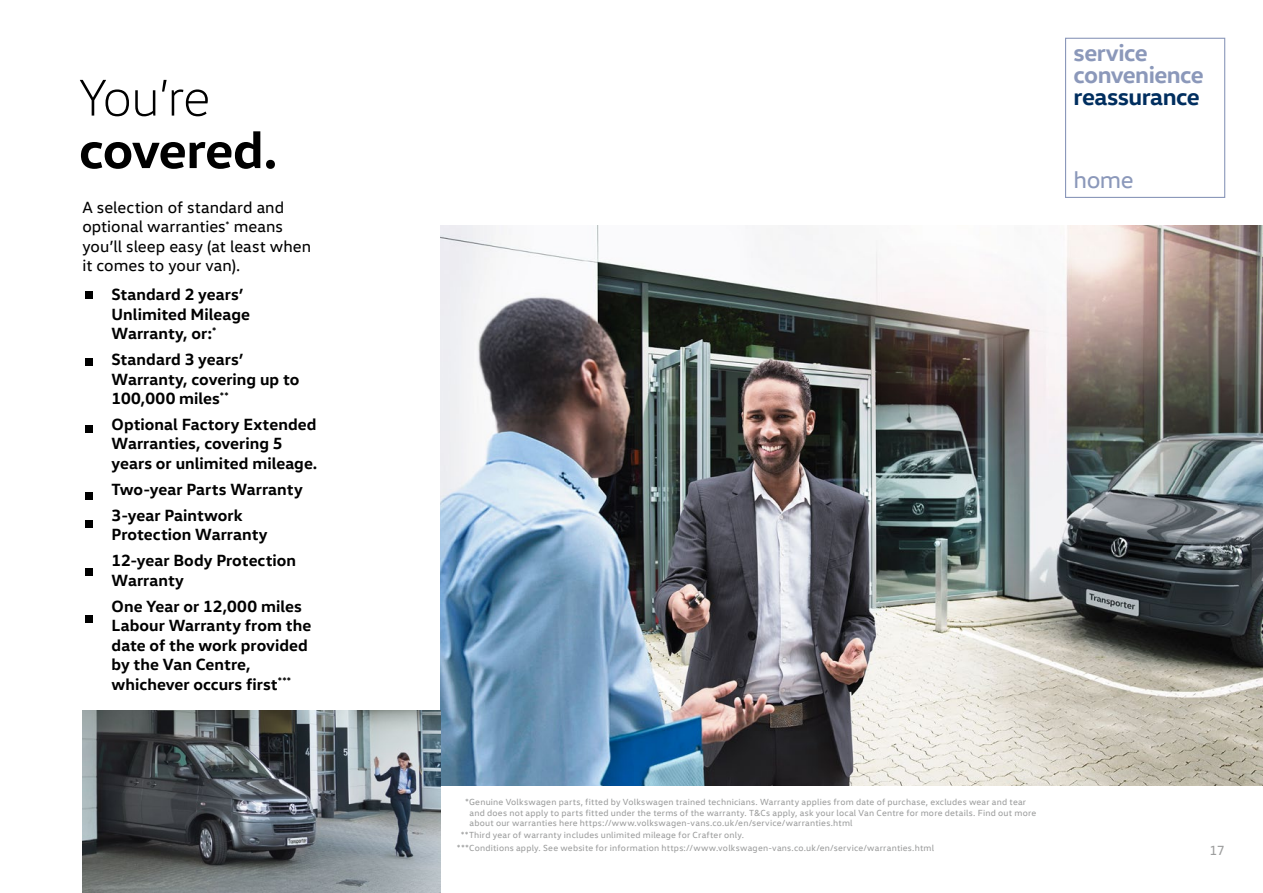
<style>
.page{position:relative;width:1263px;height:893px;background:#fff}
.page>*{position:absolute;margin:0;border:0;box-sizing:border-box;transform-origin:0 0}
.t1{font:700 52.5px "VW Head";letter-spacing:-.025em;color:#000}
.t2{font:300 52.5px "VW Head";color:#000}
.t3{font:700 24px/21.8px "VW Head";letter-spacing:-.025em;color:#8b98ba}
.t4{font:700 24px "VW Head";letter-spacing:-.025em;color:#002e5f}
.t5{font:24px "VW Head";color:#8b98ba}
.t6{font:700 16.5px/19.5px "VW Head";color:#000}
.t7{font:16.5px/19.5px "VW Head";color:#000}
.t8{font:13.5px "VW Head";color:#9c9d9d}
.t9{font:9px/10.5px "VW Head";letter-spacing:.025em;color:#9c9d9d}
</style>
<div class="page">
<img style="left:440px;top:225px;width:823px;height:561px">
<img style="left:82px;top:710px;width:358px;height:183px">
<div style="left:86px;top:292px;width:7px;height:7px;background:#000"></div>
<div style="left:86px;top:426px;width:7px;height:7px;background:#000"></div>
<div style="left:86px;top:358px;width:7px;height:7px;background:#000"></div>
<div style="left:86px;top:493px;width:7px;height:7px;background:#000"></div>
<div style="left:86px;top:568px;width:7px;height:7px;background:#000"></div>
<div style="left:86px;top:615px;width:7px;height:7px;background:#000"></div>
<div style="left:86px;top:520px;width:7px;height:7px;background:#000"></div>
<div style="left:1065px;top:38px;width:160px;height:160px;border:1px solid #8b98ba"></div>
<h1 class="t2" style="left:79px;top:67px;width:133px">You’re</h1>
<h1 class="t1" style="left:79px;top:116px;width:200px">covered.</h1>
<h3 class="t7" style="left:82px;top:197px;width:230px">A selection of standard and optional warranties<sup>*</sup> means you’ll sleep easy (at least when it comes to your van).</h3>
<h3 class="t6" style="left:112px;top:284px;width:140px">Standard 2 years’<br>Unlimited Mileage<br>Warranty, or:<sup>*</sup></h3>
<h3 class="t6" style="left:112px;top:349px;width:189px">Standard 3 years’<br>Warranty, covering up to<br>100,000 miles<sup>**</sup></h3>
<h3 class="t6" style="left:112px;top:414px;width:207px">Optional Factory Extended<br>Warranties, covering 5 years or unlimited mileage.</h3>
<h3 class="t6" style="left:112px;top:476px;width:193px;line-height:25.8px">Two-year Parts Warranty<br>3-year Paintwork</h3>
<h3 class="t6" style="left:112px;top:521px;width:186px;line-height:25.8px">Protection Warranty<br>12-year Body Protection</h3>
<h3 class="t6" style="left:112px;top:566px;width:192px;line-height:25.8px">Warranty<br>One Year or 12,000 miles</h3>
<h3 class="t6" style="left:112px;top:615px;width:201px">Labour Warranty from the date of the work provided by the Van Centre, whichever occurs first<sup>***</sup></h3>
<h2 class="t3" style="left:1074px;top:41px;width:132px">service convenience</h2>
<h2 class="t4" style="left:1074px;top:81px;width:128px">reassurance</h2>
<h2 class="t5" style="left:1074px;top:165px;width:61px">home</h2>
<p class="t9" style="left:469px;top:797px;width:568px;text-indent:-4px">*Genuine Volkswagen parts, fitted by Volkswagen trained technicians. Warranty applies from date of purchase, excludes wear and tear and does not apply to parts fitted under the terms of the warranty. T&amp;Cs apply, ask your local Van Centre for more details. Find out more about our warranties here https://www.volkswagen-vans.co.uk/en/service/warranties.html</p>
<p class="t9" style="left:457px;top:829px;width:479px;line-height:12.3px;text-indent:4px">**Third year of warranty includes unlimited mileage for Crafter only.<br>***Conditions apply. See website for information https://www.volkswagen-vans.co.uk/en/service/warranties.html</p>
<h3 class="t8" style="left:1209px;top:841px;width:17px">17</h3>
</div>
